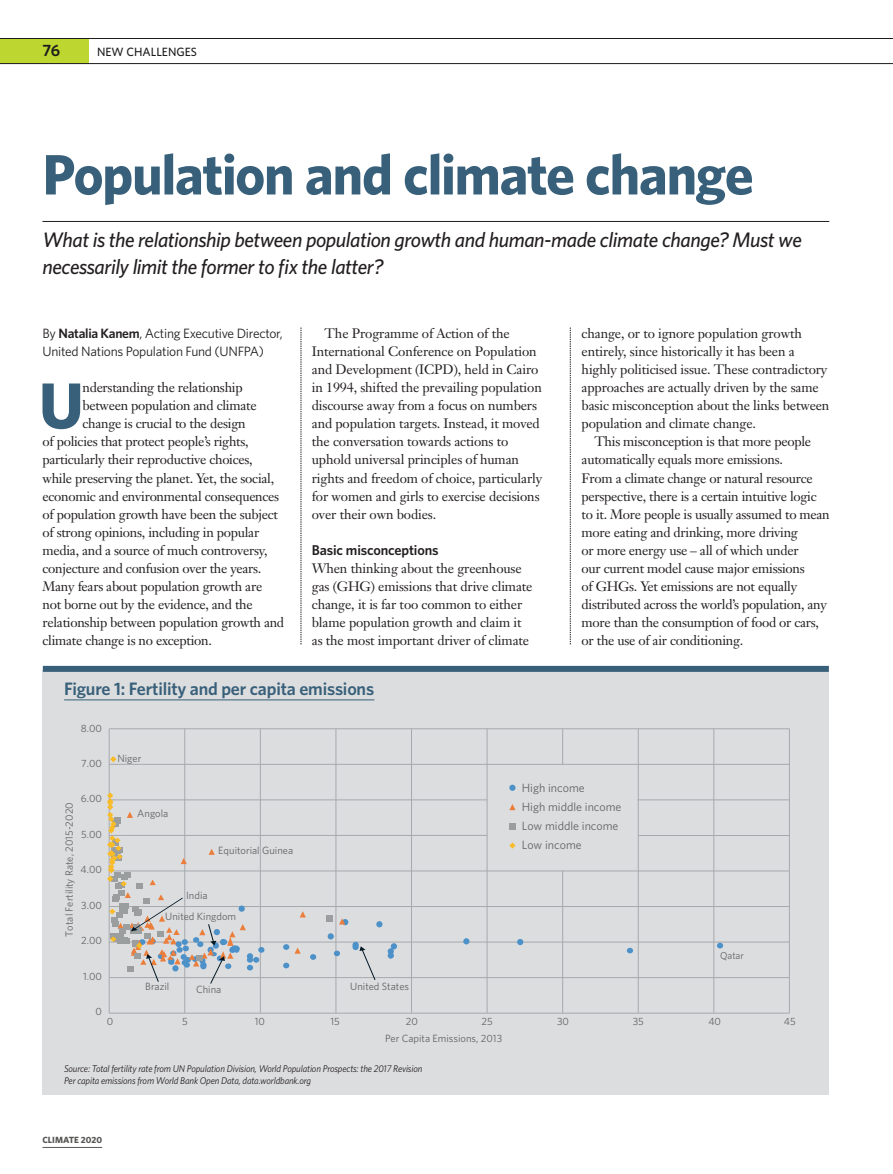
<style>
.page{position:relative;width:893px;height:1174px;background:#fff}
.page>*{position:absolute;margin:0;border:0;box-sizing:border-box;transform-origin:0 0}
.Body_DC{font:700 65.1px "Whitney";color:#38607a}
.Headline{font:700 57px "Whitney";letter-spacing:-.025em;color:#38607a}
.Standfirst{font:italic 500 21px/27px "Whitney";letter-spacing:-.02em;color:#231f20}
.Panel_Head{font:600 18px "Whitney";letter-spacing:-.01em;color:#38607a}
.t1{font:600 16.5px "Whitney";color:#1c1e1c}
.Crosshead{font:600 14.25px "Whitney";letter-spacing:-.01em;color:#231f20}
.Body_para{font:13.5px/18px "Janson Text";letter-spacing:-.02em;color:#231f20}
.Body_DC-2{font:13.5px "Janson Text";letter-spacing:-.02em;color:#231f20}
.Body_para_no_indent{font:13.5px/18px "Janson Text";letter-spacing:-.01em;color:#231f20}
.Byline{font:13.5px/18px "Whitney";letter-spacing:-.02em;color:#231f20}
.t2{font:12px/19px "Whitney";color:#636366}
.t3{font:500 12px "Whitney";color:#1c1e1c}
.t4{font:10.5px "Whitney";color:#636366}
.t5{font:9.9px "Whitney";color:#636366}
.Credit{font:italic 9.75px "Whitney";letter-spacing:-.015em;color:#231f20}
.t6{font:700 9px "Whitney";color:#575756}
.s1{font-weight:600}
</style>
<div class="page">
<hr style="left:42px;top:221px;width:787px;height:1px;background:#231f20">
<div style="left:43px;top:669px;width:786px;height:425px;background:#dcdddf"></div>
<div style="left:43px;top:666px;width:786px;height:6px;background:#38607a"></div>
<hr style="left:64px;top:699px;width:310px;height:1px;background:#38607a">
<hr style="left:638px;top:835px;width:152px;height:1px;background:#a8a9ad">
<hr style="left:637px;top:799px;width:153px;height:1px;background:#a8a9ad">
<hr style="left:109px;top:977px;width:680px;height:1px;background:#a8a9ad">
<hr style="left:109px;top:941px;width:680px;height:1px;background:#a8a9ad">
<hr style="left:109px;top:906px;width:680px;height:1px;background:#a8a9ad">
<hr style="left:109px;top:870px;width:680px;height:1px;background:#a8a9ad">
<hr style="left:109px;top:835px;width:378px;height:1px;background:#a8a9ad">
<hr style="left:109px;top:799px;width:378px;height:1px;background:#a8a9ad">
<hr style="left:109px;top:764px;width:680px;height:1px;background:#a8a9ad">
<hr style="left:109px;top:728px;width:680px;height:1px;background:#a8a9ad">
<hr style="left:184px;top:729px;width:1px;height:284px;background:#a8a9ad">
<hr style="left:260px;top:729px;width:1px;height:284px;background:#a8a9ad">
<hr style="left:335px;top:729px;width:1px;height:284px;background:#a8a9ad">
<hr style="left:411px;top:729px;width:1px;height:284px;background:#a8a9ad">
<hr style="left:487px;top:729px;width:1px;height:284px;background:#a8a9ad">
<hr style="left:562px;top:729px;width:1px;height:35px;background:#a8a9ad">
<hr style="left:562px;top:870px;width:1px;height:143px;background:#a8a9ad">
<hr style="left:638px;top:729px;width:1px;height:284px;background:#a8a9ad">
<hr style="left:713px;top:729px;width:1px;height:284px;background:#a8a9ad">
<hr style="left:789px;top:729px;width:1px;height:284px;background:#a8a9ad">
<hr style="left:109px;top:728px;width:1px;height:285px;background:#a8a9ad">
<hr style="left:109px;top:1012px;width:680px;height:1px;background:#a8a9ad">
<div style="left:352px;top:944px;width:7px;height:6px;background:#4d91c9;border-radius:50%"></div>
<svg style="left:463px;top:938px;width:6px;height:6px"></svg>
<svg style="left:310px;top:954px;width:6px;height:5px"></svg>
<svg style="left:334px;top:950px;width:6px;height:6px"></svg>
<svg style="left:517px;top:939px;width:6px;height:6px"></svg>
<svg style="left:328px;top:933px;width:6px;height:6px"></svg>
<svg style="left:717px;top:942px;width:6px;height:6px"></svg>
<svg style="left:283px;top:962px;width:6px;height:6px"></svg>
<svg style="left:376px;top:921px;width:6px;height:6px"></svg>
<svg style="left:627px;top:947px;width:6px;height:6px"></svg>
<svg style="left:388px;top:943px;width:9px;height:15px"></svg>
<div style="left:352px;top:941px;width:7px;height:7px;background:#4d91c9;border-radius:50%"></div>
<svg style="left:339px;top:918px;width:9px;height:7px"></svg>
<svg style="left:283px;top:944px;width:18px;height:9px"></svg>
<svg style="left:300px;top:911px;width:6px;height:6px"></svg>
<svg style="left:327px;top:915px;width:6px;height:6px"></svg>
<svg style="left:110px;top:756px;width:6px;height:6px"></svg>
<div style="left:509px;top:784px;width:7px;height:7px;background:#4d91c9;border-radius:50%"></div>
<svg style="left:509px;top:804px;width:7px;height:6px"></svg>
<div style="left:509px;top:823px;width:7px;height:6px;background:#9b9e9f"></div>
<svg style="left:509px;top:842px;width:7px;height:6px"></svg>
<svg style="left:359px;top:946px;width:17px;height:34px"></svg>
<svg style="left:107px;top:792px;width:157px;height:191px"></svg>
<hr style="left:43px;top:1147px;width:59px;height:1px;background:#575756">
<div style="left:0;top:38px;width:89px;height:26px;background:#bed630"></div>
<hr style="left:0;top:38px;width:893px;height:1px;background:#1c1e1c">
<hr style="left:0;top:63px;width:893px;height:1px;background:#1c1e1c">
<svg style="left:301px;top:327px;width:1px;height:317px"></svg>
<svg style="left:570px;top:327px;width:1px;height:317px"></svg>
<p class="t1" style="left:43px;top:40px;width:19px">76</p>
<p class="t3" style="left:97px;top:43px;width:101px">NEW CHALLENGES</p>
<p class="Headline" style="left:42px;top:136px;width:713px">Population and climate change</p>
<p class="Standfirst" style="left:42px;top:226px;width:761px">What is the relationship between population growth and human-made climate change? Must we necessarily limit the former to fix the latter?</p>
<p class="Byline" style="left:43px;top:324px;width:242px">By <span class="s1">Natalia Kanem</span>, Acting Executive Director,<br>United Nations Population Fund (UNFPA)</p>
<p class="Body_DC" style="left:39px;top:362px;width:46px">U</p>
<p class="Body_DC-2" style="left:82px;top:379px;width:162px">nderstanding the relationship</p>
<p class="Body_DC-2" style="left:82px;top:397px;width:176px">between population and climate</p>
<p class="Body_DC-2" style="left:82px;top:415px;width:165px">change is crucial to the design</p>
<p class="Body_DC-2" style="left:43px;top:433px;width:208px">of policies that protect people’s rights,</p>
<p class="Body_DC-2" style="left:43px;top:451px;width:212px">particularly their reproductive choices,</p>
<p class="Body_DC-2" style="left:43px;top:469px;width:233px">while preserving the planet. Yet, the social,</p>
<p class="Body_DC-2" style="left:43px;top:487px;width:238px">economic and environmental consequences</p>
<p class="Body_DC-2" style="left:43px;top:505px;width:237px">of population growth have been the subject</p>
<p class="Body_DC-2" style="left:43px;top:523px;width:218px">of strong opinions, including in popular</p>
<p class="Body_DC-2" style="left:43px;top:541px;width:227px">media, and a source of much controversy,</p>
<p class="Body_DC-2" style="left:43px;top:559px;width:220px">conjecture and confusion over the years.</p>
<p class="Body_DC-2" style="left:43px;top:577px;width:221px">Many fears about population growth are</p>
<p class="Body_DC-2" style="left:43px;top:595px;width:212px">not borne out by the evidence, and the</p>
<p class="Body_DC-2" style="left:43px;top:613px;width:243px">relationship between population growth and</p>
<p class="Body_DC-2" style="left:43px;top:631px;width:171px">climate change is no exception.</p>
<p class="Body_para" style="left:312px;top:325px;width:232px;text-indent:13px">The Programme of Action of the International Conference on Population and Development (ICPD), held in Cairo in 1994, shifted the prevailing population discourse away from a focus on numbers and population targets. Instead, it moved the conversation towards actions to uphold universal principles of human rights and freedom of choice, particularly for women and girls to exercise decisions over their own bodies.</p>
<p class="Crosshead" style="left:312px;top:540px;width:128px">Basic misconceptions</p>
<p class="Body_para_no_indent" style="left:312px;top:559px;width:222px">When thinking about the greenhouse gas (GHG) emissions that drive climate change, it is far too common to either blame population growth and claim it as the most important driver of climate</p>
<p class="Panel_Head" style="left:64px;top:677px;width:312px">Figure 1: Fertility and per capita emissions</p>
<p class="t4" style="left:81px;top:721px;width:23px">8.00</p>
<p class="t4" style="left:81px;top:756px;width:22px">7.00</p>
<p class="t4" style="left:117px;top:751px;width:25px">Niger</p>
<p class="Body_para_no_indent" style="left:582px;top:325px;width:249px">change, or to ignore population growth entirely, since historically it has been a highly politicised issue. These contradictory approaches are actually driven by the same basic misconception about the links between population and climate change.</p>
<p class="Body_para" style="left:582px;top:433px;width:250px;text-indent:13px">This misconception is that more people automatically equals more emissions.<br>From a climate change or natural resource perspective, there is a certain intuitive logic to it. More people is usually assumed to mean more eating and drinking, more driving<br>or more energy use – all of which under<br>our current model cause major emissions<br>of GHGs. Yet emissions are not equally distributed across the world’s population, any more than the consumption of food or cars, or the use of air conditioning.</p>
<p class="t4" style="left:81px;top:792px;width:23px">6.00</p>
<p class="t4" style="left:62px;top:936px;width:136px;rotate:-90deg">Total Fertility Rate, 2015-2020</p>
<p class="t4" style="left:81px;top:827px;width:22px">5.00</p>
<p class="t4" style="left:81px;top:862px;width:23px">4.00</p>
<p class="t4" style="left:81px;top:898px;width:22px">3.00</p>
<p class="t4" style="left:81px;top:933px;width:22px">2.00</p>
<p class="t4" style="left:83px;top:969px;width:20px">1.00</p>
<p class="t4" style="left:95px;top:1004px;width:8px">0</p>
<p class="t4" style="left:137px;top:806px;width:33px">Angola</p>
<p class="t4" style="left:218px;top:843px;width:76px">Equitorial Guinea</p>
<p class="t4" style="left:186px;top:888px;width:23px">India</p>
<p class="t4" style="left:165px;top:909px;width:72px">United Kingdom</p>
<p class="t4" style="left:145px;top:979px;width:26px">Brazil</p>
<p class="t4" style="left:196px;top:982px;width:27px">China</p>
<p class="t4" style="left:350px;top:979px;width:60px">United States</p>
<p class="t2" style="left:522px;top:778px;width:101px">High income<br>High middle income<br>Low middle income<br>Low income</p>
<p class="t5" style="left:720px;top:949px;width:25px">Qatar</p>
<p class="t4" style="left:107px;top:1014px;width:8px">0</p>
<p class="t4" style="left:182px;top:1014px;width:7px">5</p>
<p class="t4" style="left:255px;top:1014px;width:12px">10</p>
<p class="t4" style="left:330px;top:1014px;width:11px">15</p>
<p class="t4" style="left:406px;top:1014px;width:14px">20</p>
<p class="t4" style="left:482px;top:1014px;width:13px">25</p>
<p class="t4" style="left:557px;top:1014px;width:13px">30</p>
<p class="t4" style="left:633px;top:1014px;width:13px">35</p>
<p class="t4" style="left:708px;top:1014px;width:14px">40</p>
<p class="t4" style="left:784px;top:1014px;width:13px">45</p>
<p class="t4" style="left:385px;top:1031px;width:119px">Per Capita Emissions, 2013</p>
<p class="Credit" style="left:64px;top:1062px;width:360px">Source: Total fertility rate from UN Population Division, World Population Prospects: the 2017 Revision</p>
<p class="Credit" style="left:64px;top:1073px;width:248px">Per capita emissions from World Bank Open Data, data.worldbank.org</p>
<p class="t6" style="left:43px;top:1133px;width:61px">CLIMATE 2020</p>
</div>
